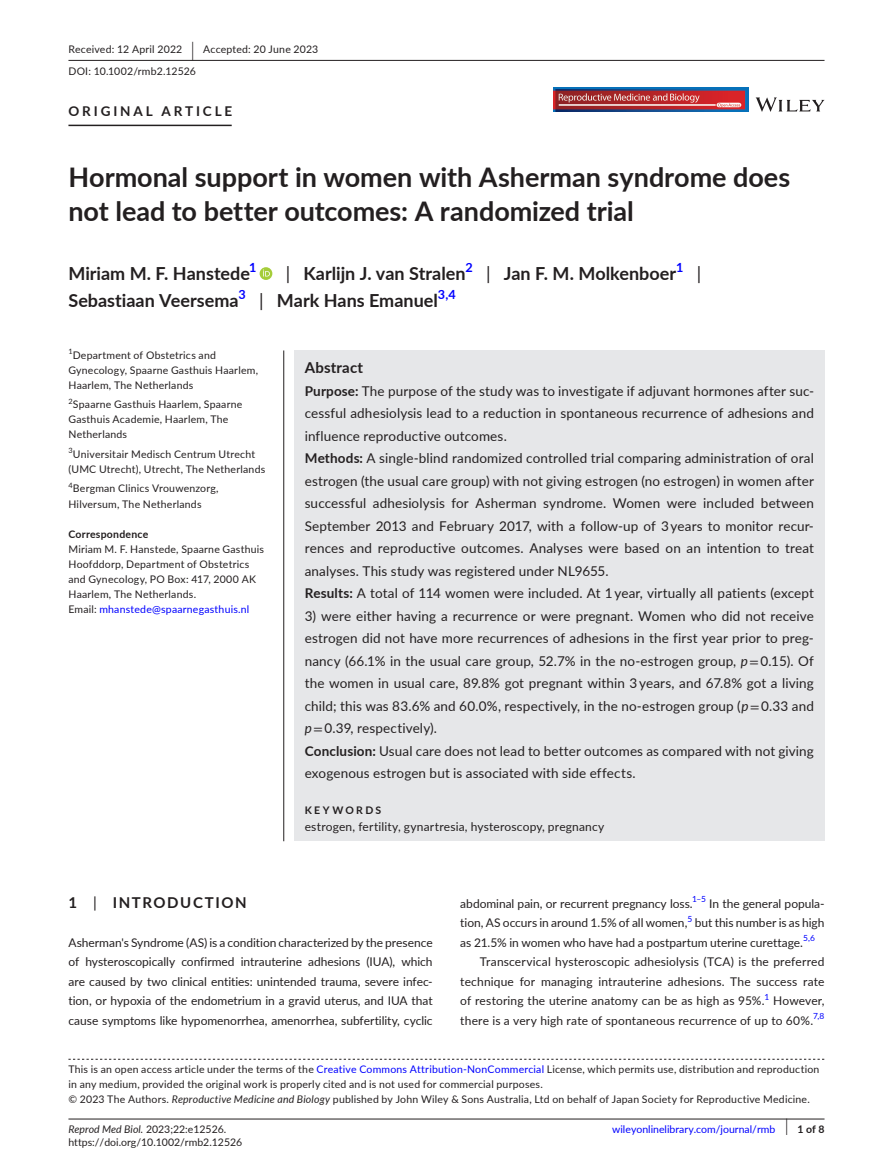
<style>
.page{position:relative;width:893px;height:1174px;background:#fff}
.page>*{position:absolute;margin:0;border:0;box-sizing:border-box;transform-origin:0 0}
.t1{font:700 27px/34.5px "Lato";color:#231f20}
.t2{font:700 18px "Lato";color:#231f20}
.t3{font:18px "Lato";color:#231f20}
.t4{font:700 15px "Lato";letter-spacing:.1em;color:#231f20}
.t5{font:700 15px "Lato";letter-spacing:.015em;color:#231f20}
.t6{font:13.5px/22.5px "Lato";letter-spacing:.01em;color:#231f20}
.t7{font:700 13.5px "Lato";letter-spacing:.215em;color:#231f20}
.t8{font:700 12.6px "Lato";color:#00f}
.t9{font:12px/19.5px "Lato";color:#231f20;text-align:justify}
.t10{font:10.5px/15px "Lato";letter-spacing:.02em;color:#231f20}
.t11{font:10.5px "Lato";color:#231f20}
.t12{font:10.5px "Lato";color:#00f}
.t13{font:700 10.5px "Lato";letter-spacing:.02em;color:#231f20}
.t14{font:700 10.5px "Lato";letter-spacing:.22em;color:#231f20}
.t15{font:8.4px "Lato";color:#00f}
.t16{font:7.35px "Lato";color:#231f20}
.s1{font-size:19.65px}
.s2{font-weight:400}
.s3{color:#00f}
.s4{font-weight:700}
.s5{font-style:italic}
.s6{font-family:"STIX"}
.s7{font-weight:400;font-size:17.4px}
</style>
<div class="page">
<hr style="left:68px;top:1118px;width:756px;height:1px;background:#231f20">
<svg style="left:756px;top:97px;width:68px;height:15px"></svg>
<img style="left:554px;top:87px;width:194px;height:25px">
<hr style="left:68px;top:60px;width:756px;height:1px;background:#231f20">
<hr style="left:68px;top:125px;width:164px;height:1px;background:#231f20">
<svg style="left:260px;top:267px;width:12px;height:13px"></svg>
<svg style="left:263px;top:269px;width:7px;height:7px"></svg>
<svg style="left:68px;top:1058px;width:756px;height:1px"></svg>
<div style="left:294px;top:350px;width:530px;height:491px;background:#e6e7e9"></div>
<hr style="left:283px;top:350px;width:1px;height:491px;background:#231f20">
<p class="t10" style="left:68px;top:38px;width:251px;line-height:21.8px">Received: 12 April 2022 <span class="s1">|</span> Accepted: 20 June 2023<br>DOI: 10.1002/rmb2.12526</p>
<p class="t7" style="left:68px;top:101px;width:165px">ORIGINAL ARTICLE</p>
<h1 class="t1" style="left:68px;top:159px;width:723px">Hormonal support in women with Asherman syndrome does not lead to better outcomes: A randomized trial</h1>
<h2 class="t2" style="left:68px;top:260px;width:183px">Miriam M. F. Hanstede</h2>
<p class="t8" style="left:249px;top:258px;width:9px">1</p>
<h2 class="t2" style="left:286px;top:260px;width:181px"><span class="s2">|</span> Karlijn J. van Stralen</h2>
<p class="t8" style="left:465px;top:258px;width:9px">2</p>
<h2 class="t2" style="left:486px;top:260px;width:191px"><span class="s2">|</span> Jan F. M. Molkenboer</h2>
<p class="t8" style="left:676px;top:258px;width:9px">1</p>
<h2 class="t3" style="left:697px;top:260px;width:6px">|</h2>
<h2 class="t2" style="left:68px;top:287px;width:172px">Sebastiaan Veersema</h2>
<p class="t8" style="left:238px;top:285px;width:9px">3</p>
<h2 class="t2" style="left:259px;top:287px;width:180px"><span class="s2">|</span> Mark Hans Emanuel</h2>
<p class="t8" style="left:438px;top:285px;width:19px">3,4</p>
<p class="t16" style="left:68px;top:346px;width:6px">1</p>
<p class="t10" style="left:68px;top:347px;width:191px;text-indent:4px">Department of Obstetrics and<br>Gynecology, Spaarne Gasthuis Haarlem,<br>Haarlem, The Netherlands</p>
<p class="t16" style="left:68px;top:396px;width:6px">2</p>
<p class="t10" style="left:68px;top:397px;width:175px;text-indent:4px">Spaarne Gasthuis Haarlem, Spaarne<br>Gasthuis Academie, Haarlem, The<br>Netherlands</p>
<p class="t10" style="left:68px;top:446px;width:198px"><sup>3</sup>Universitair Medisch Centrum Utrecht (UMC Utrecht), Utrecht, The Netherlands</p>
<p class="t10" style="left:68px;top:481px;width:152px"><sup>4</sup>Bergman Clinics Vrouwenzorg,<br>Hilversum, The Netherlands</p>
<p class="t13" style="left:68px;top:526px;width:81px">Correspondence</p>
<p class="t10" style="left:68px;top:541px;width:197px">Miriam M. F. Hanstede, Spaarne Gasthuis Hoofddorp, Department of Obstetrics and Gynecology, PO Box: 417, 2000 AK Haarlem, The Netherlands.<br>Email: <span class="s3">mhanstede@spaarnegasthuis.nl</span></p>
<p class="t5" style="left:305px;top:356px;width:60px">Abstract</p>
<p class="t6" style="left:305px;top:379px;width:511px"><span class="s4">Purpose:</span> The purpose of the study was to investigate if adjuvant hormones after suc&shy;cessful adhesiolysis lead to a reduction in spontaneous recurrence of adhesions and influence reproductive outcomes.<br><span class="s4">Methods:</span> A single-blind randomized controlled trial comparing administration of oral estrogen (the usual care group) with not giving estrogen (no estrogen) in women after successful adhesiolysis for Asherman syndrome. Women were included between September 2013 and February 2017, with a follow-up of 3 years to monitor recur&shy;rences and reproductive outcomes. Analyses were based on an intention to treat analyses. This study was registered under NL9655.<br><span class="s4">Results:</span> A total of 114 women were included. At 1 year, virtually all patients (except</p>
<p class="t6" style="left:305px;top:604px;width:511px">3) were either having a recurrence or were pregnant. Women who did not receive estrogen did not have more recurrences of adhesions in the first year prior to preg&shy;nancy (66.1% in the usual care group, 52.7% in the no-estrogen group, <span class="s5">p</span><span class="s6">=</span> 0.15). Of the women in usual care, 89.8% got pregnant within 3 years, and 67.8% got a living child; this was 83.6% and 60.0%, respectively, in the no-estrogen group (<span class="s5">p</span><span class="s6">=</span> 0.33 and <span class="s5">p</span><span class="s6">=</span> 0.39, respectively).<br><span class="s4">Conclusion:</span> Usual care does not lead to better outcomes as compared with not giving exogenous estrogen but is associated with side effects.</p>
<p class="t14" style="left:305px;top:802px;width:78px">KEYWORDS</p>
<p class="t9" style="left:305px;top:816px;width:301px">estrogen, fertility, gynartresia, hysteroscopy, pregnancy</p>
<p class="t4" style="left:68px;top:891px;width:180px">1 <span class="s2">|</span> INTRODUCTION</p>
<p class="t9" style="left:68px;top:932px;width:366px">Asherman's Syndrome (AS) is a condition characterized by the presence of hysteroscopically confirmed intrauterine adhesions (IUA), which are caused by two clinical entities: unintended trauma, severe infec&shy;tion, or hypoxia of the endometrium in a gravid uterus, and IUA that cause symptoms like hypomenorrhea, amenorrhea, subfertility, cyclic</p>
<p class="t9" style="left:460px;top:893px;width:234px">abdominal pain, or recurrent pregnancy loss.</p>
<p class="t15" style="left:692px;top:893px;width:15px">1–5</p>
<p class="t9" style="left:709px;top:893px;width:117px">In the general popula-</p>
<p class="t9" style="left:460px;top:912px;width:229px">tion, AS occurs in around 1.5% of all women,</p>
<p class="t15" style="left:688px;top:913px;width:6px">5</p>
<p class="t9" style="left:460px;top:912px;width:366px;text-indent:234px">but this number is as high as 21.5% in women who have had a postpartum uterine curettage.</p>
<p class="t15" style="left:803px;top:932px;width:13px">5,6</p>
<p class="t9" style="left:460px;top:951px;width:366px;text-indent:20px">Transcervical hysteroscopic adhesiolysis (TCA) is the preferred technique for managing intrauterine adhesions. The success rate of restoring the uterine anatomy can be as high as 95%.<sup>1</sup> However, there is a very high rate of spontaneous recurrence of up to 60%.<sup>7,8</sup></p>
<p class="t10" style="left:68px;top:1061px;width:752px">This is an open access article under the terms of the <span class="s3">Creative Commons Attribution-NonCommercial</span> License, which permits use, distribution and reproduction in any medium, provided the original work is properly cited and is not used for commercial purposes.<br>© 2023 The Authors. <span class="s5">Reproductive Medicine and Biology</span> published by John Wiley &amp; Sons Australia, Ltd on behalf of Japan Society for Reproductive Medicine.</p>
<p class="t11" style="left:68px;top:1121px;width:159px"><span class="s5">Reprod Med Biol.</span> 2023;22:e12526.</p>
<p class="t13" style="left:786px;top:1121px;width:40px"><span class="s7">|</span> 1 of 8</p>
<p class="t11" style="left:68px;top:1135px;width:175px">https://doi.org/10.1002/rmb2.12526</p>
<p class="t12" style="left:612px;top:1121px;width:165px">wileyonlinelibrary.com/journal/rmb</p>
</div>
